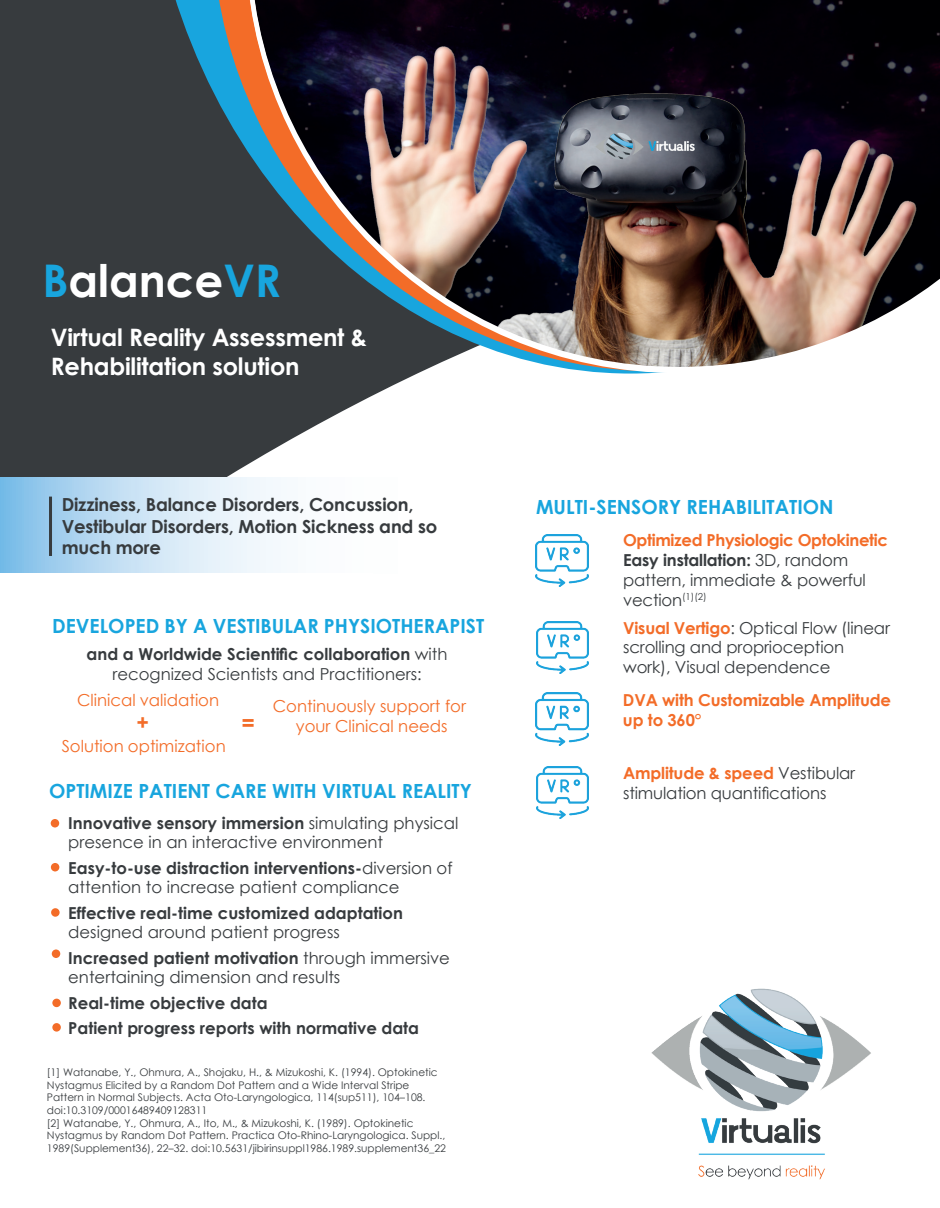
<style>
.page{position:relative;width:940px;height:1208px;background:#fff}
.page>*{position:absolute;margin:0;border:0;box-sizing:border-box;transform-origin:0 0}
.t1{font:700 45px "Century Gothic";color:#fff}
.t2{font:700 24px/28.8px "Century Gothic";letter-spacing:-.01em;color:#fff}
.t3{font:700 22.5px "Century Gothic";color:#f36c28}
.t4{font:700 21px "Century Gothic";color:#f36c28}
.t5{font:700 19.5px "Century Gothic";color:#18a5de}
.t6{font:700 18px/21.6px "Century Gothic";letter-spacing:-.01em;color:#373b3e}
.t7{font:16.5px/19.8px "Century Gothic";color:#373b3e}
.t8{font:700 16.5px/25.2px "Century Gothic";color:#373b3e}
.t9{font:16.5px/19.8px "Century Gothic";color:#f36c28;text-align:center}
.t10{font:700 16.5px/19.8px "Century Gothic";letter-spacing:-.01em;color:#f36c28}
.t11{font:10.5px/12.6px "Century Gothic";color:#373b3e}
.s1{color:#18a5de}
.s2{font-weight:700;color:#f36c28}
.s3{font-weight:700}
.s4{font-weight:400}
</style>
<div class="page">
<svg style="left:0;top:0;width:651px;height:656px;fill:#373b3e"></svg>
<svg style="left:0;top:477px;width:474px;height:96px"></svg>
<hr style="left:49px;top:496px;width:3px;height:60px;background:#373b3e">
<div style="left:51px;top:863px;width:8px;height:8px;background:#f36c28;border-radius:50%"></div>
<div style="left:51px;top:819px;width:8px;height:8px;background:#f36c28;border-radius:50%"></div>
<div style="left:52px;top:949px;width:8px;height:9px;background:#f36c28;border-radius:50%"></div>
<div style="left:51px;top:908px;width:9px;height:8px;background:#f36c28;border-radius:50%"></div>
<div style="left:144px;top:0;width:102px;height:373px;background:#373b3e"></div>
<svg style="left:213px;top:0;width:33px;height:371px;background:#44565d"></svg>
<img style="left:651px;top:988px;width:220px;height:192px">
<img style="left:246px;top:0;width:694px;height:371px">
<div style="left:0;top:573px;width:372px;height:181px;background:#fff"></div>
<img style="left:536px;top:534px;width:52px;height:52px">
<img style="left:536px;top:621px;width:52px;height:53px">
<img style="left:536px;top:693px;width:52px;height:52px">
<img style="left:536px;top:766px;width:52px;height:52px">
<div style="left:52px;top:1023px;width:9px;height:8px;background:#f36c28;border-radius:50%"></div>
<div style="left:52px;top:998px;width:9px;height:9px;background:#f36c28;border-radius:50%"></div>
<h1 class="t1" style="left:42px;top:247px;width:240px"><span class="s1">B</span>alance<span class="s1">VR</span></h1>
<h2 class="t2" style="left:51px;top:322px;width:318px">Virtual Reality Assessment &amp;<br>Rehabilitation solution</h2>
<p class="t6" style="left:62px;top:493px;width:377px">Dizziness, Balance Disorders, Concussion,<br>Vestibular Disorders, Motion Sickness and so much more</p>
<p class="t5" style="left:536px;top:492px;width:299px">MULTI-SENSORY REHABILITATION</p>
<p class="t7" style="left:623px;top:530px;width:266px"><span class="s2">Optimized Physiologic Optokinetic<br></span><span class="s3">Easy installation:</span> 3D, random pattern, immediate &amp; powerful vection<sup>(1)(2)</sup></p>
<p class="t5" style="left:52px;top:611px;width:434px">DEVELOPED BY A VESTIBULAR PHYSIOTHERAPIST</p>
<p class="t7" style="left:87px;top:644px;width:362px;text-align:center"><span class="s3">and a Worldwide Scientific collaboration</span> with recognized Scientists and Practitioners:</p>
<p class="t9" style="left:77px;top:690px;width:144px">Clinical validation</p>
<p class="t9" style="left:273px;top:696px;width:195px">Continuously support for your Clinical needs</p>
<p class="t9" style="left:62px;top:736px;width:165px">Solution optimization</p>
<p class="t4" style="left:137px;top:706px;width:14px">+</p>
<h3 class="t3" style="left:241px;top:706px;width:15px">=</h3>
<p class="t5" style="left:49px;top:775px;width:424px">OPTIMIZE PATIENT CARE WITH VIRTUAL REALITY</p>
<p class="t7" style="left:68px;top:812px;width:392px"><span class="s3">Innovative sensory immersion</span> simulating physical presence in an interactive environment</p>
<p class="t7" style="left:68px;top:857px;width:386px"><span class="s3">Easy-to-use distraction interventions-</span>diversion of attention to increase patient compliance</p>
<p class="t8" style="left:68px;top:899px;width:336px">Effective real-time customized adaptation</p>
<p class="t7" style="left:68px;top:919px;width:383px;line-height:25.2px">designed around patient progress<br><span class="s3">Increased patient motivation</span> through immersive</p>
<p class="t7" style="left:68px;top:967px;width:273px">entertaining dimension and results</p>
<p class="t8" style="left:68px;top:989px;width:352px">Real-time objective data<br>Patient progress reports with normative data</p>
<p class="t11" style="left:47px;top:1066px;width:401px">[1] Watanabe, Y., Ohmura, A., Shojaku, H., &amp; Mizukoshi, K. (1994). Optokinetic Nystagmus Elicited by a Random Dot Pattern and a Wide Interval Stripe Pattern in Normal Subjects. Acta Oto-Laryngologica, 114(sup511), 104–108. doi:10.3109/00016489409128311<br>[2] Watanabe, Y., Ohmura, A., Ito, M., &amp; Mizukoshi, K. (1989). Optokinetic Nystagmus by Random Dot Pattern. Practica Oto-Rhino-Laryngologica. Suppl., 1989(Supplement36), 22–32. doi:10.5631/jibirinsuppl1986.1989.supplement36_22</p>
<p class="t7" style="left:623px;top:617px;width:268px"><span class="s2">Visual Vertigo</span>: Optical Flow (linear scrolling and proprioception work), Visual dependence</p>
<p class="t10" style="left:623px;top:689px;width:269px">DVA with Customizable Amplitude up to 360<span class="s4">°</span></p>
<p class="t7" style="left:623px;top:763px;width:234px"><span class="s2">Amplitude &amp; speed</span> Vestibular stimulation quantifications</p>
</div>
